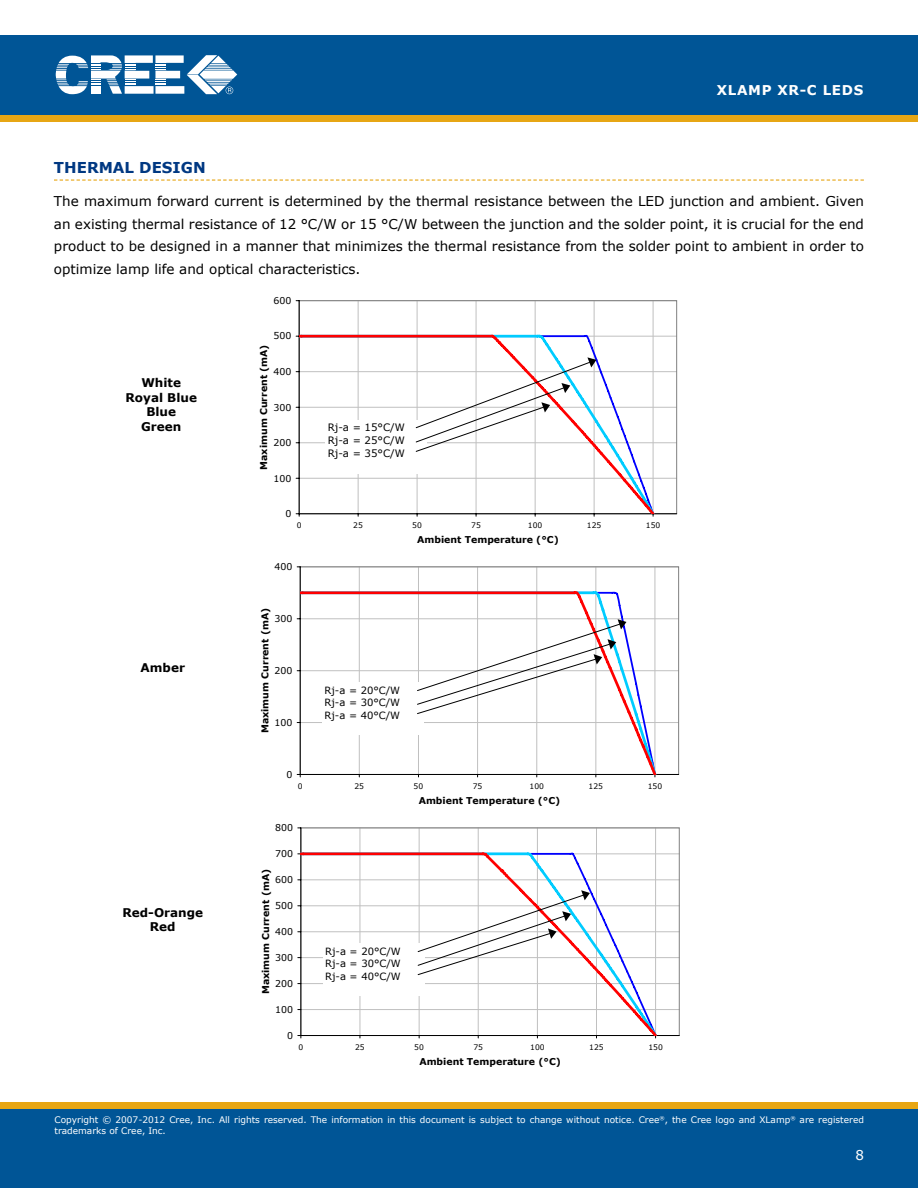
<style>
.page{position:relative;width:918px;height:1188px;background:#fff}
.page>*{position:absolute;margin:0;border:0;box-sizing:border-box;transform-origin:0 0}
.t1{font:700 15px "Verdana";color:#003882}
.t2{font:13.5px/22.5px "Verdana";color:#000;text-align:justify}
.t3{font:700 13.5px "Verdana";letter-spacing:.05em;color:#fff}
.t4{font:13.5px "Verdana";color:#fff}
.t5{font:700 12px/14.4px "Verdana";color:#000;text-align:center}
.t6{font:10.2px/13.2px "Verdana";color:#000;text-align:justify}
.t7{font:10.05px/12.9px "Verdana";color:#000;text-align:justify}
.t8{font:700 9.45px "Verdana";color:#000}
.t9{font:9.45px "Verdana";color:#000}
.t10{font:9.45px "Arial";color:#000}
.t11{font:9px/10.8px "Verdana";color:#fff}
.t12{font:7.65px "Verdana";color:#000}
</style>
<div class="page">
<div style="left:0;top:115px;width:918px;height:7px;background:#e7a614"></div>
<div style="left:0;top:35px;width:918px;height:80px;background:#005596"></div>
<svg style="left:56px;top:55px;width:181px;height:39px"></svg>
<div style="left:0;top:1108px;width:918px;height:80px;background:#005596"></div>
<div style="left:0;top:1102px;width:918px;height:6px;background:#e7a614"></div>
<svg style="left:54px;top:179px;width:810px;height:2px"></svg>
<hr style="left:299px;top:478px;width:378px;height:1px;background:#c0c0c0">
<hr style="left:299px;top:442px;width:378px;height:1px;background:#c0c0c0">
<hr style="left:299px;top:407px;width:378px;height:1px;background:#c0c0c0">
<hr style="left:299px;top:371px;width:378px;height:1px;background:#c0c0c0">
<hr style="left:299px;top:336px;width:378px;height:1px;background:#c0c0c0">
<hr style="left:358px;top:301px;width:1px;height:213px;background:#c0c0c0">
<hr style="left:417px;top:301px;width:1px;height:213px;background:#c0c0c0">
<hr style="left:476px;top:301px;width:1px;height:213px;background:#c0c0c0">
<hr style="left:535px;top:301px;width:1px;height:213px;background:#c0c0c0">
<hr style="left:594px;top:301px;width:1px;height:213px;background:#c0c0c0">
<hr style="left:653px;top:301px;width:1px;height:213px;background:#c0c0c0">
<hr style="left:299px;top:301px;width:1px;height:213px;background:#000">
<hr style="left:299px;top:514px;width:378px;height:1px;background:#000">
<svg style="left:299px;top:332px;width:356px;height:183px"></svg>
<svg style="left:649px;top:506px;width:6px;height:10px"></svg>
<div style="left:325px;top:420px;width:102px;height:53px;background:#fff"></div>
<svg style="left:415px;top:357px;width:181px;height:95px"></svg>
<hr style="left:301px;top:1009px;width:378px;height:1px;background:#c0c0c0">
<hr style="left:301px;top:983px;width:378px;height:1px;background:#c0c0c0">
<hr style="left:301px;top:957px;width:378px;height:1px;background:#c0c0c0">
<hr style="left:301px;top:931px;width:378px;height:1px;background:#c0c0c0">
<hr style="left:301px;top:905px;width:378px;height:1px;background:#c0c0c0">
<hr style="left:301px;top:879px;width:378px;height:1px;background:#c0c0c0">
<hr style="left:301px;top:853px;width:378px;height:1px;background:#c0c0c0">
<hr style="left:359px;top:828px;width:1px;height:208px;background:#c0c0c0">
<hr style="left:419px;top:828px;width:1px;height:208px;background:#c0c0c0">
<hr style="left:478px;top:828px;width:1px;height:208px;background:#c0c0c0">
<hr style="left:537px;top:828px;width:1px;height:208px;background:#c0c0c0">
<hr style="left:596px;top:828px;width:1px;height:208px;background:#c0c0c0">
<hr style="left:655px;top:828px;width:1px;height:208px;background:#c0c0c0">
<hr style="left:301px;top:828px;width:1px;height:208px;background:#000">
<hr style="left:301px;top:1035px;width:378px;height:1px;background:#000">
<svg style="left:301px;top:850px;width:356px;height:187px"></svg>
<svg style="left:652px;top:1029px;width:5px;height:9px"></svg>
<div style="left:323px;top:944px;width:102px;height:52px;background:#fff"></div>
<svg style="left:417px;top:890px;width:173px;height:85px"></svg>
<hr style="left:300px;top:722px;width:379px;height:1px;background:#c0c0c0">
<hr style="left:300px;top:670px;width:379px;height:1px;background:#c0c0c0">
<hr style="left:300px;top:618px;width:379px;height:1px;background:#c0c0c0">
<hr style="left:359px;top:567px;width:1px;height:207px;background:#c0c0c0">
<hr style="left:418px;top:567px;width:1px;height:207px;background:#c0c0c0">
<hr style="left:477px;top:567px;width:1px;height:207px;background:#c0c0c0">
<hr style="left:536px;top:567px;width:1px;height:207px;background:#c0c0c0">
<hr style="left:595px;top:567px;width:1px;height:207px;background:#c0c0c0">
<hr style="left:654px;top:567px;width:1px;height:207px;background:#c0c0c0">
<hr style="left:300px;top:567px;width:1px;height:207px;background:#000">
<hr style="left:300px;top:774px;width:379px;height:1px;background:#000">
<svg style="left:300px;top:589px;width:356px;height:183px"></svg>
<svg style="left:651px;top:762px;width:6px;height:15px"></svg>
<div style="left:322px;top:683px;width:102px;height:52px;background:#fff"></div>
<svg style="left:417px;top:619px;width:209px;height:95px"></svg>
<p class="t3" style="left:717px;top:82px;width:148px">XLamp xr-c leds</p>
<p class="t1" style="left:54px;top:158px;width:153px">Thermal Design</p>
<p class="t2" style="left:54px;top:190px;width:812px">The maximum forward current is determined by the thermal resistance between the LED junction and ambient. Given an existing thermal resistance of 12 °C/W or 15 °C/W between the junction and the solder point, it is crucial for the end product to be designed in a manner that minimizes the thermal resistance from the solder point to ambient in order to optimize lamp life and optical characteristics.</p>
<p class="t10" style="left:236px;top:268px;width:138px">White, Royal Blue, Blue &amp; Green</p>
<p class="t9" style="left:273px;top:295px;width:19px">600</p>
<p class="t5" style="left:126px;top:376px;width:73px">White<br>Royal Blue<br>Blue<br>Green</p>
<p class="t5" style="left:141px;top:660px;width:46px">Amber</p>
<p class="t5" style="left:123px;top:905px;width:82px">Red-Orange<br>Red</p>
<p class="t9" style="left:273px;top:330px;width:19px">500</p>
<p class="t8" style="left:258px;top:470px;width:127px;rotate:-90deg">maximum current (ma)</p>
<p class="t9" style="left:273px;top:366px;width:19px">400</p>
<p class="t9" style="left:273px;top:401px;width:19px">300</p>
<p class="t9" style="left:273px;top:437px;width:19px">200</p>
<p class="t9" style="left:273px;top:472px;width:19px">100</p>
<p class="t9" style="left:285px;top:508px;width:7px">0</p>
<p class="t6" style="left:328px;top:420px;width:79px">Rj-a = 15°C/W Rj-a = 25°C/W Rj-a = 35°C/W</p>
<p class="t12" style="left:297px;top:520px;width:6px">0</p>
<p class="t12" style="left:353px;top:520px;width:11px">25</p>
<p class="t12" style="left:412px;top:520px;width:11px">50</p>
<p class="t12" style="left:471px;top:520px;width:11px">75</p>
<p class="t12" style="left:528px;top:520px;width:16px">100</p>
<p class="t12" style="left:587px;top:520px;width:16px">125</p>
<p class="t12" style="left:646px;top:520px;width:16px">150</p>
<p class="t8" style="left:417px;top:534px;width:143px">ambient temperature (°C)</p>
<p class="t9" style="left:274px;top:561px;width:19px">400</p>
<p class="t8" style="left:259px;top:733px;width:127px;rotate:-90deg">maximum current (ma)</p>
<p class="t9" style="left:274px;top:613px;width:19px">300</p>
<p class="t9" style="left:274px;top:665px;width:19px">200</p>
<p class="t9" style="left:274px;top:716px;width:19px">100</p>
<p class="t9" style="left:286px;top:768px;width:7px">0</p>
<p class="t7" style="left:325px;top:683px;width:77px">Rj-a = 20°C/W Rj-a = 30°C/W Rj-a = 40°C/W</p>
<p class="t12" style="left:298px;top:781px;width:6px">0</p>
<p class="t12" style="left:354px;top:781px;width:11px">25</p>
<p class="t12" style="left:414px;top:781px;width:11px">50</p>
<p class="t12" style="left:473px;top:781px;width:11px">75</p>
<p class="t12" style="left:530px;top:781px;width:16px">100</p>
<p class="t12" style="left:589px;top:781px;width:16px">125</p>
<p class="t12" style="left:648px;top:781px;width:16px">150</p>
<p class="t8" style="left:419px;top:794px;width:143px">ambient temperature (°C)</p>
<p class="t9" style="left:275px;top:822px;width:19px">800</p>
<p class="t9" style="left:275px;top:848px;width:19px">700</p>
<p class="t8" style="left:260px;top:994px;width:127px;rotate:-90deg">maximum current (ma)</p>
<p class="t9" style="left:275px;top:874px;width:19px">600</p>
<p class="t9" style="left:275px;top:900px;width:19px">500</p>
<p class="t9" style="left:275px;top:926px;width:19px">400</p>
<p class="t9" style="left:275px;top:951px;width:19px">300</p>
<p class="t9" style="left:275px;top:977px;width:19px">200</p>
<p class="t9" style="left:275px;top:1003px;width:19px">100</p>
<p class="t9" style="left:287px;top:1029px;width:7px">0</p>
<p class="t7" style="left:325px;top:944px;width:77px">Rj-a = 20°C/W Rj-a = 30°C/W Rj-a = 40°C/W</p>
<p class="t12" style="left:298px;top:1042px;width:6px">0</p>
<p class="t12" style="left:355px;top:1042px;width:11px">25</p>
<p class="t12" style="left:414px;top:1042px;width:11px">50</p>
<p class="t12" style="left:473px;top:1042px;width:11px">75</p>
<p class="t12" style="left:530px;top:1042px;width:16px">100</p>
<p class="t12" style="left:589px;top:1042px;width:16px">125</p>
<p class="t12" style="left:648px;top:1042px;width:16px">150</p>
<p class="t8" style="left:419px;top:1055px;width:143px">ambient temperature (°C)</p>
<p class="t11" style="left:55px;top:1114px;width:811px">Copyright © 2007-2012 Cree, Inc. All rights reserved. The information in this document is subject to change without notice. Cree<sup>®</sup>, the Cree logo and XLamp<sup>®</sup> are registered trademarks of Cree, Inc.</p>
<p class="t4" style="left:855px;top:1146px;width:10px">8</p>
</div>
